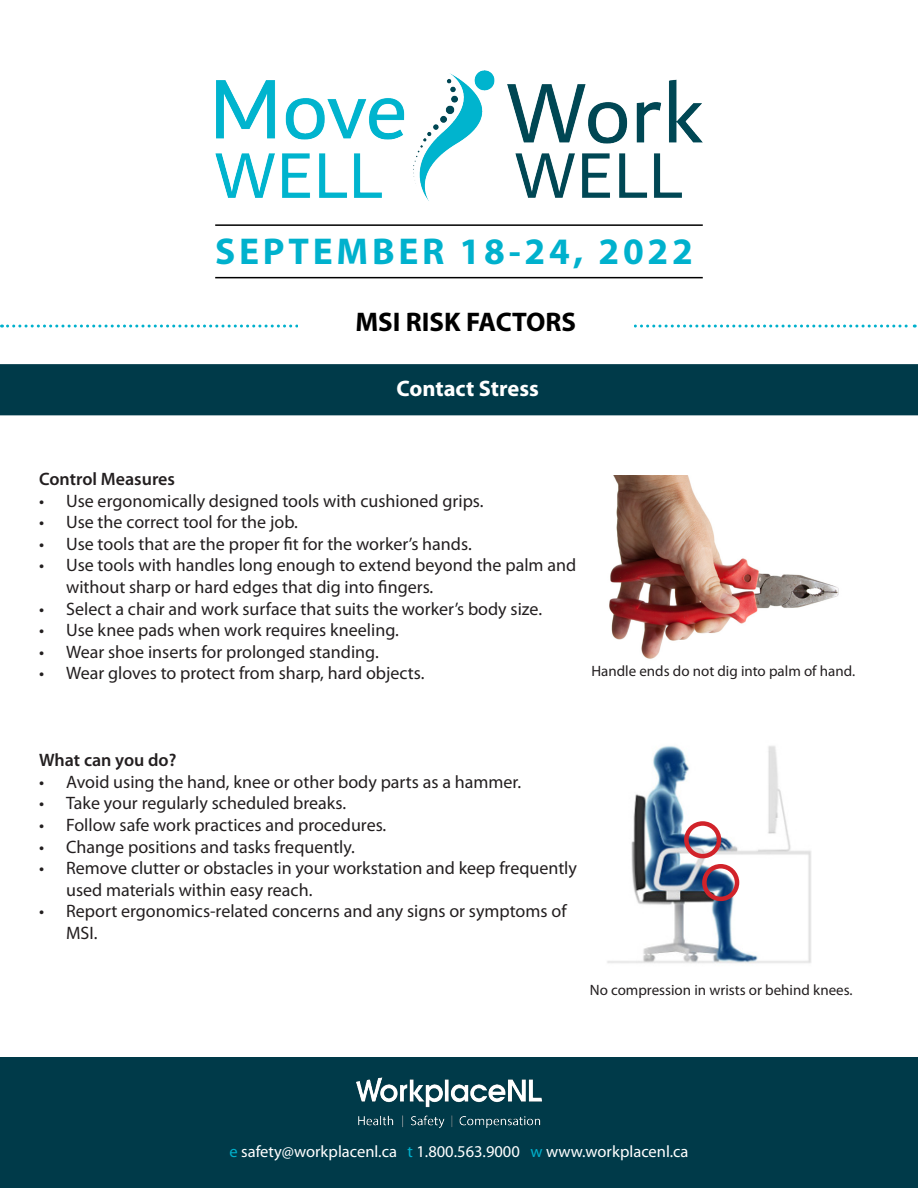
<style>
.page{position:relative;width:918px;height:1188px;background:#fff}
.page>*{position:absolute;margin:0;border:0;box-sizing:border-box;transform-origin:0 0}
.t1{font:700 37.5px "Myriad Pro";letter-spacing:.1em;color:#00b1cd}
.t2{font:700 27px "Myriad Pro";color:#000}
.t3{font:700 22.5px "Myriad Pro";color:#fff}
.t4{font:18px/21.6px "Myriad Pro";color:#231f20}
.t5{font:600 18px "Myriad Pro";color:#231f20}
.t6{font:16.5px "Myriad Pro";color:#fff}
.t7{font:15px "Myriad Pro";color:#231f20}
.s1{color:#00b1cd}
</style>
<div class="page">
<svg style="left:2px;top:325px;width:913px;height:3px"></svg>
<div style="left:0;top:1058px;width:918px;height:130px;background:#003a49"></div>
<img style="left:215px;top:70px;width:488px;height:131px">
<hr style="left:215px;top:277px;width:488px;height:1px;background:#000">
<hr style="left:215px;top:224px;width:488px;height:2px;background:#000">
<div style="left:298px;top:311px;width:336px;height:28px;background:#fff"></div>
<div style="left:0;top:364px;width:918px;height:51px;background:#003a49"></div>
<img style="left:356px;top:1077px;width:186px;height:51px">
<img style="left:609px;top:476px;width:230px;height:183px">
<img style="left:607px;top:746px;width:204px;height:218px">
<div style="left:684px;top:821px;width:37px;height:37px;border:4px solid #d1232a;border-radius:50%"></div>
<div style="left:702px;top:864px;width:37px;height:37px;border:4px solid #d1232a;border-radius:50%"></div>
<p class="t1" style="left:215px;top:227px;width:479px">SEPTEMBER 18-24, 2022</p>
<p class="t2" style="left:355px;top:305px;width:222px">MSI RISK FACTORS</p>
<p class="t3" style="left:396px;top:374px;width:144px">Contact Stress</p>
<p class="t5" style="left:39px;top:468px;width:137px">Control Measures</p>
<p class="t4" style="left:39px;top:490px;width:446px">• Use ergonomically designed tools with cushioned grips.</p>
<p class="t4" style="left:39px;top:511px;width:260px">• Use the correct tool for the job.</p>
<p class="t4" style="left:39px;top:533px;width:434px">• Use tools that are the proper fit for the worker’s hands.</p>
<p class="t4" style="left:66px;top:554px;width:512px;text-indent:-27px">• Use tools with handles long enough to extend beyond the palm and without sharp or hard edges that dig into fingers.</p>
<p class="t4" style="left:39px;top:598px;width:504px">• Select a chair and work surface that suits the worker’s body size.</p>
<p class="t4" style="left:39px;top:619px;width:361px">• Use knee pads when work requires kneeling.</p>
<p class="t4" style="left:39px;top:641px;width:341px">• Wear shoe inserts for prolonged standing.</p>
<p class="t4" style="left:39px;top:662px;width:387px">• Wear gloves to protect from sharp, hard objects.</p>
<p class="t7" style="left:591px;top:661px;width:265px">Handle ends do not dig into palm of hand.</p>
<p class="t5" style="left:39px;top:749px;width:139px">What can you do?</p>
<p class="t4" style="left:39px;top:771px;width:484px">• Avoid using the hand, knee or other body parts as a hammer.</p>
<p class="t4" style="left:39px;top:792px;width:308px">• Take your regularly scheduled breaks.</p>
<p class="t4" style="left:39px;top:814px;width:349px">• Follow safe work practices and procedures.</p>
<p class="t4" style="left:39px;top:836px;width:317px">• Change positions and tasks frequently.</p>
<p class="t4" style="left:66px;top:857px;width:512px;text-indent:-27px">• Remove clutter or obstacles in your workstation and keep frequently used materials within easy reach.</p>
<p class="t4" style="left:66px;top:900px;width:502px;text-indent:-27px">• Report ergonomics-related concerns and any signs or symptoms of<br>MSI.</p>
<p class="t7" style="left:590px;top:981px;width:264px">No compression in wrists or behind knees.</p>
<p class="t6" style="left:229px;top:1141px;width:461px"><span class="s1">e</span> safety@workplacenl.ca <span class="s1">t</span> 1.800.563.9000 <span class="s1">w</span> www.workplacenl.ca</p>
</div>
